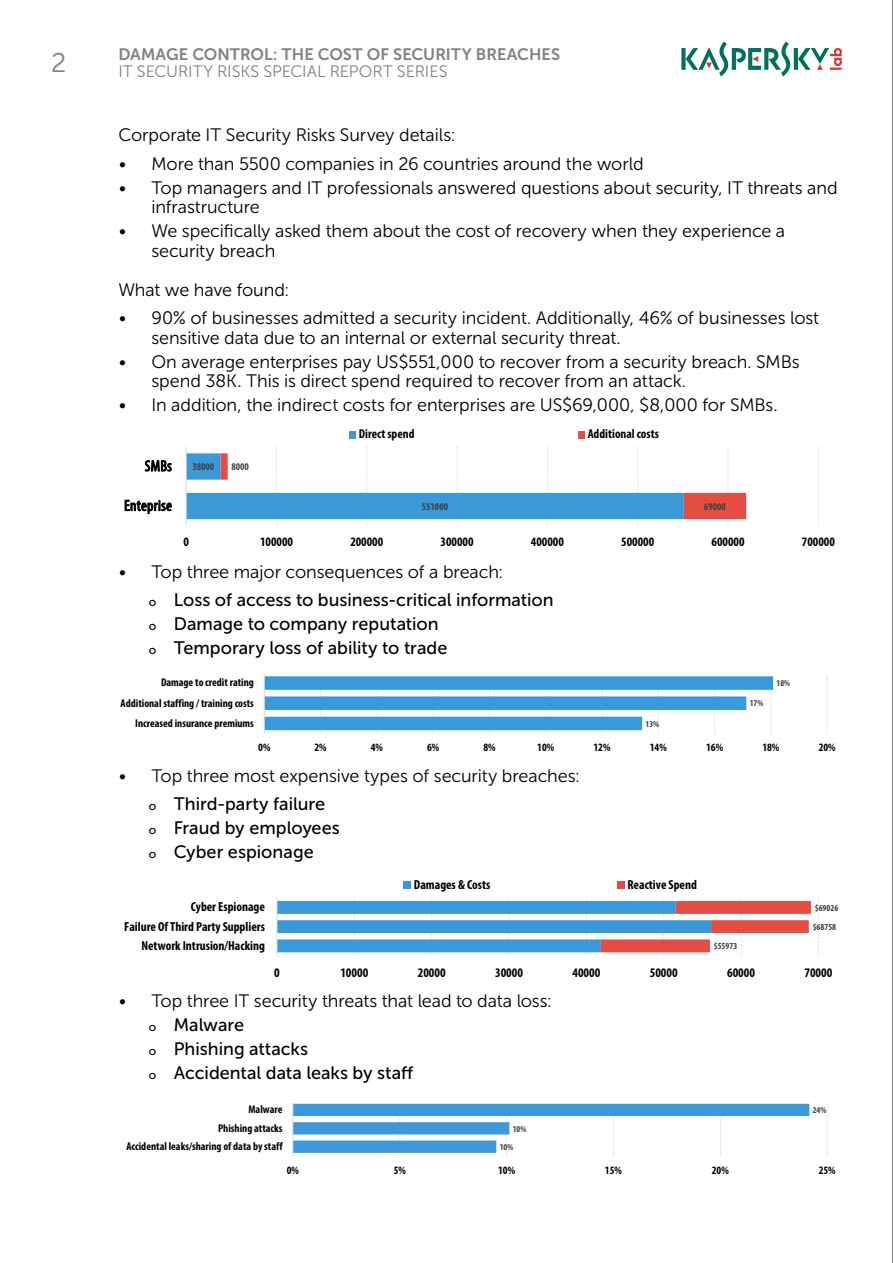
<style>
.page{position:relative;width:893px;height:1263px;background:#fff}
.page>*{position:absolute;margin:0;border:0;box-sizing:border-box;transform-origin:0 0}
.t1{font:27px "Museo Sans 300";color:#808285}
.t2{font:18px/19.5px "Museo Sans Cyrl 300";letter-spacing:-.005em;color:#000}
.t3{font:18px/24px "Museo Sans Cyrl 500";color:#000}
.t4{font:16.5px "Museo Sans Cyrl 700";letter-spacing:.005em;color:#808285}
.t5{font:16.5px "Museo Sans Cyrl 300";color:#808285}
.t6{font:condensed 15.45px "Myriad Pro";letter-spacing:.025em;color:#000}
.t7{font:700 condensed 13.05px "Myriad Pro";color:#000}
.t8{font:700 condensed 12.9px "Myriad Pro";color:#000}
.t9{font:700 condensed 11.25px "Myriad Pro";color:#000}
.t10{font:700 condensed 10.35px "Myriad Pro";letter-spacing:.005em;color:#404040}
.t11{font:700 condensed 9.15px "Myriad Pro";color:#404040}
.t12{font:700 condensed 9px "Myriad Pro";letter-spacing:.005em;color:#404040}
.s1{font-family:"Museo Sans 500";font-size:12px}
</style>
<div class="page">
<hr style="left:892px;top:0;width:1px;height:1263px;background:#000">
<svg style="left:681px;top:42px;width:161px;height:35px"></svg>
<svg style="left:124px;top:431px;width:695px;height:95px"></svg>
<svg style="left:264px;top:674px;width:564px;height:60px"></svg>
<svg style="left:276px;top:881px;width:543px;height:75px"></svg>
<svg style="left:292px;top:1103px;width:536px;height:53px"></svg>
<p class="t4" style="left:118px;top:45px;width:443px">DAMAGE CONTROL: THE COST OF SECURITY BREACHES</p>
<h1 class="t1" style="left:51px;top:49px;width:17px">2</h1>
<p class="t5" style="left:118px;top:62px;width:331px">IT SECURITY RISKS SPECIAL REPORT SERIES</p>
<p class="t2" style="left:118px;top:125px;width:338px">Corporate IT Security Risks Survey details:</p>
<p class="t2" style="left:118px;top:154px;width:527px">• More than 5500 companies in 26 countries around the world</p>
<p class="t2" style="left:151px;top:178px;width:688px;text-indent:-33px">• Top managers and IT professionals answered questions about security, IT threats and infrastructure</p>
<p class="t2" style="left:151px;top:221px;width:635px;text-indent:-33px">• We specifically asked them about the cost of recovery when they experience a security breach</p>
<p class="t2" style="left:118px;top:280px;width:172px">What we have found:</p>
<p class="t2" style="left:151px;top:308px;width:669px;text-indent:-33px">• 90% of businesses admitted a security incident. Additionally, 46% of businesses lost sensitive data due to an internal or external security threat.</p>
<p class="t2" style="left:151px;top:352px;width:650px;text-indent:-33px">• On average enterprises pay US$551,000 to recover from a security breach. SMBs spend 38K. This is direct spend required to recover from an attack.</p>
<p class="t2" style="left:118px;top:395px;width:661px">• In addition, the indirect costs for enterprises are US$69,000, $8,000 for SMBs.</p>
<p class="t6" style="left:145px;top:457px;width:28px">SMBs</p>
<p class="t6" style="left:124px;top:496px;width:49px">Enteprise</p>
<p class="t10" style="left:192px;top:460px;width:24px">38000</p>
<p class="t10" style="left:231px;top:460px;width:19px">8000</p>
<p class="t8" style="left:359px;top:426px;width:57px">Direct spend</p>
<p class="t8" style="left:588px;top:426px;width:73px">Additional costs</p>
<p class="t10" style="left:422px;top:500px;width:28px">551000</p>
<p class="t10" style="left:704px;top:500px;width:24px">69000</p>
<p class="t8" style="left:183px;top:534px;width:7px">0</p>
<p class="t8" style="left:260px;top:534px;width:34px">100000</p>
<p class="t8" style="left:350px;top:534px;width:34px">200000</p>
<p class="t8" style="left:441px;top:534px;width:34px">300000</p>
<p class="t8" style="left:531px;top:534px;width:34px">400000</p>
<p class="t8" style="left:621px;top:534px;width:34px">500000</p>
<p class="t8" style="left:712px;top:534px;width:34px">600000</p>
<p class="t8" style="left:802px;top:534px;width:34px">700000</p>
<p class="t2" style="left:118px;top:562px;width:386px">• Top three major consequences of a breach:</p>
<p class="t3" style="left:149px;top:588px;width:406px"><span class="s1">o</span> Loss of access to business-critical information <span class="s1">o</span> Damage to company reputation<br><span class="s1">o</span> Temporary loss of ability to trade</p>
<p class="t9" style="left:161px;top:676px;width:94px">Damage to credit rating</p>
<p class="t12" style="left:776px;top:678px;width:15px">18%</p>
<p class="t9" style="left:121px;top:696px;width:135px">Additional staffing / training costs</p>
<p class="t12" style="left:750px;top:698px;width:15px">17%</p>
<p class="t9" style="left:135px;top:716px;width:120px">Increased insurance premiums</p>
<p class="t12" style="left:645px;top:718px;width:15px">13%</p>
<p class="t9" style="left:258px;top:741px;width:14px">0%</p>
<p class="t9" style="left:314px;top:741px;width:14px">2%</p>
<p class="t9" style="left:371px;top:741px;width:14px">4%</p>
<p class="t9" style="left:427px;top:741px;width:14px">6%</p>
<p class="t9" style="left:483px;top:741px;width:14px">8%</p>
<p class="t9" style="left:537px;top:741px;width:18px">10%</p>
<p class="t9" style="left:593px;top:741px;width:18px">12%</p>
<p class="t9" style="left:650px;top:741px;width:18px">14%</p>
<p class="t9" style="left:706px;top:741px;width:18px">16%</p>
<p class="t9" style="left:762px;top:741px;width:18px">18%</p>
<p class="t9" style="left:819px;top:741px;width:18px">20%</p>
<p class="t2" style="left:118px;top:766px;width:463px">• Top three most expensive types of security breaches:</p>
<p class="t3" style="left:149px;top:792px;width:192px"><span class="s1">o</span> Third-party failure<br><span class="s1">o</span> Fraud by employees <span class="s1">o</span> Cyber espionage</p>
<p class="t7" style="left:414px;top:877px;width:78px">Damages &amp; Costs</p>
<p class="t7" style="left:627px;top:877px;width:71px">Reactive Spend</p>
<p class="t7" style="left:191px;top:899px;width:76px">Cyber Espionage</p>
<p class="t11" style="left:815px;top:902px;width:25px">$69026</p>
<p class="t7" style="left:124px;top:918px;width:142px">Failure Of Third Party Suppliers</p>
<p class="t11" style="left:813px;top:921px;width:25px">$68758</p>
<p class="t7" style="left:141px;top:937px;width:125px">Network Intrusion/Hacking</p>
<p class="t11" style="left:714px;top:940px;width:25px">$55973</p>
<p class="t7" style="left:274px;top:964px;width:7px">0</p>
<p class="t7" style="left:340px;top:964px;width:29px">10000</p>
<p class="t7" style="left:418px;top:964px;width:29px">20000</p>
<p class="t7" style="left:495px;top:964px;width:29px">30000</p>
<p class="t7" style="left:572px;top:964px;width:29px">40000</p>
<p class="t7" style="left:650px;top:964px;width:29px">50000</p>
<p class="t7" style="left:727px;top:964px;width:29px">60000</p>
<p class="t7" style="left:804px;top:964px;width:29px">70000</p>
<p class="t2" style="left:118px;top:991px;width:435px">• Top three IT security threats that lead to data loss:</p>
<p class="t3" style="left:149px;top:1012px;width:266px"><span class="s1">o</span> Malware<br><span class="s1">o</span> Phishing attacks<br><span class="s1">o</span> Accidental data leaks by staff</p>
<p class="t9" style="left:248px;top:1102px;width:36px">Malware</p>
<p class="t9" style="left:218px;top:1121px;width:66px">Phishing attacks</p>
<p class="t9" style="left:126px;top:1139px;width:158px">Accidental leaks/sharing of data by staff</p>
<p class="t12" style="left:513px;top:1123px;width:15px">10%</p>
<p class="t12" style="left:500px;top:1141px;width:15px">10%</p>
<p class="t12" style="left:813px;top:1104px;width:15px">24%</p>
<p class="t9" style="left:287px;top:1163px;width:14px">0%</p>
<p class="t9" style="left:394px;top:1163px;width:14px">5%</p>
<p class="t9" style="left:498px;top:1163px;width:18px">10%</p>
<p class="t9" style="left:605px;top:1163px;width:18px">15%</p>
<p class="t9" style="left:712px;top:1163px;width:18px">20%</p>
<p class="t9" style="left:819px;top:1163px;width:18px">25%</p>
</div>
